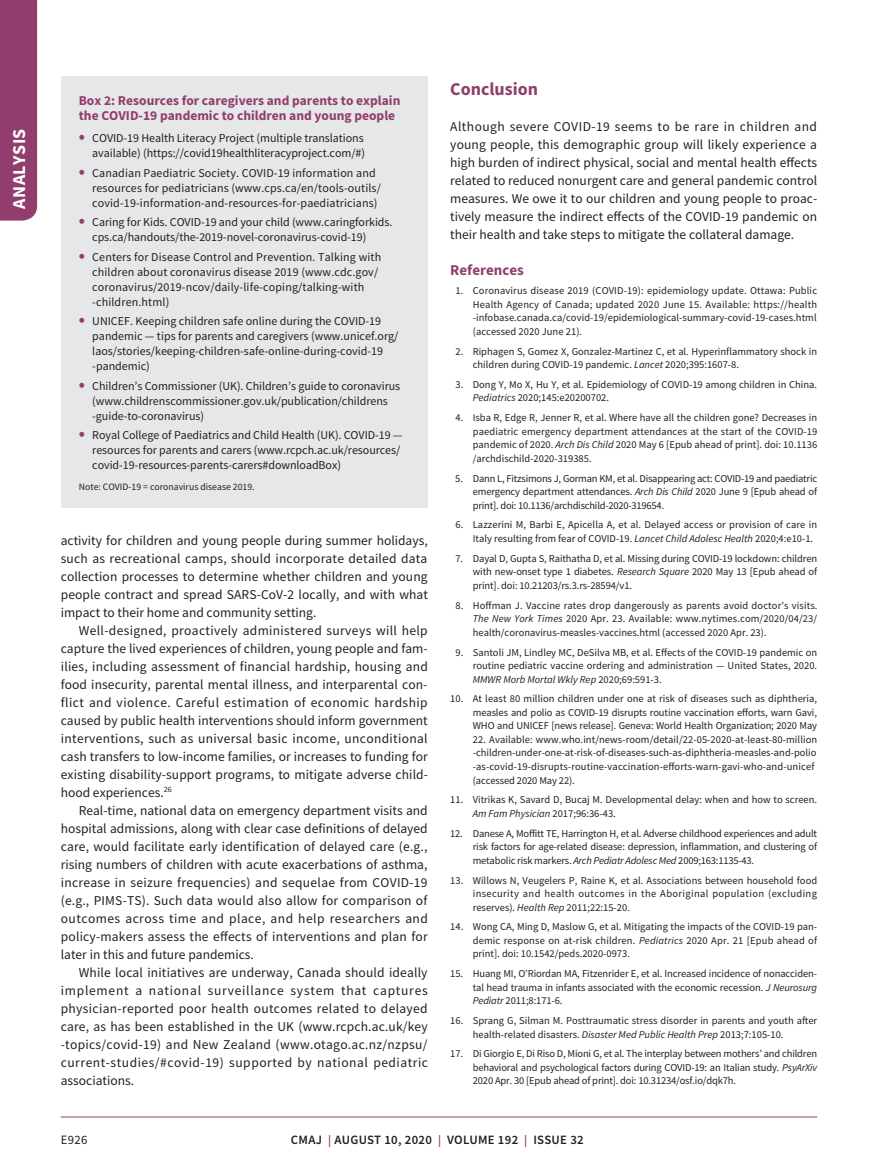
<style>
.page{position:relative;width:878px;height:1175px;background:#fff}
.page>*{position:absolute;margin:0;border:0;box-sizing:border-box;transform-origin:0 0}
.t1{font:700 18px "Source Sans Pro";color:#913e6e}
.t2{font:700 18px "Source Sans Pro";letter-spacing:.025em;color:#fff}
.t3{font:700 15px "Source Sans Pro";color:#913e6e}
.t4{font:13.5px/18px "Source Sans Pro";color:#231f20;text-align:justify}
.t5{font:700 13.5px/15px "Source Sans Pro";color:#913e6e}
.t6{font:600 12.75px "Source Sans Pro";letter-spacing:.025em;color:#231f20}
.t7{font:12.75px "Source Sans Pro";color:#231f20}
.t8{font:12px/15px "Source Sans Pro";letter-spacing:-.005em;color:#231f20}
.t9{font:10.5px/13.5px "Source Sans Pro";color:#231f20;text-align:justify}
.t10{font:9.75px "Source Sans Pro";color:#231f20}
.s1{font-weight:700;font-size:18px;color:#913e6e}
.s2{font-style:italic}
.s3{font-size:12px;color:#913e6e}
</style>
<div class="page">
<div style="left:0;top:0;width:37px;height:220px;background:#913e6e"></div>
<hr style="left:61px;top:1116px;width:756px;height:1px;background:#913e6e">
<div style="left:61px;top:76px;width:367px;height:432px;background:#e6e7e9"></div>
<h1 class="t2" style="left:7px;top:208px;width:81px;rotate:-90deg">ANALYSIS</h1>
<p class="t5" style="left:79px;top:92px;width:323px">Box 2: Resources for caregivers and parents to explain the COVID-19 pandemic to children and young people</p>
<p class="t8" style="left:79px;top:131px;width:288px;text-align:right"><span class="s1">•</span> COVID-19 Health Literacy Project (multiple translations available) (https://covid19healthliteracyproject.com/#)</p>
<p class="t8" style="left:92px;top:165px;width:290px;text-indent:-14px"><span class="s1">•</span> Canadian Paediatric Society. COVID-19 information and resources for pediatricians (www.cps.ca/en/tools-outils/ covid-19-information-and-resources-for-paediatricians)</p>
<p class="t8" style="left:92px;top:215px;width:302px;text-indent:-14px"><span class="s1">•</span> Caring for Kids. COVID-19 and your child (www.caringforkids. cps.ca/handouts/the-2019-novel-coronavirus-covid-19)</p>
<p class="t8" style="left:92px;top:249px;width:290px;text-indent:-14px"><span class="s1">•</span> Centers for Disease Control and Prevention. Talking with children about coronavirus disease 2019 (www.cdc.gov/ coronavirus/2019-ncov/daily-life-coping/talking-with -children.html)</p>
<p class="t8" style="left:92px;top:314px;width:307px;text-indent:-14px"><span class="s1">•</span> UNICEF. Keeping children safe online during the COVID-19 pandemic — tips for parents and caregivers (www.unicef.org/ laos/stories/keeping-children-safe-online-during-covid-19 -pandemic)</p>
<p class="t8" style="left:92px;top:378px;width:309px;text-indent:-14px"><span class="s1">•</span> Children’s Commissioner (UK). Children’s guide to coronavirus (www.childrenscommissioner.gov.uk/publication/childrens -guide-to-coronavirus)</p>
<p class="t8" style="left:92px;top:428px;width:312px;text-indent:-14px"><span class="s1">•</span> Royal College of Paediatrics and Child Health (UK). COVID-19 — resources for parents and carers (www.rcpch.ac.uk/resources/ covid-19-resources-parents-carers#downloadBox)</p>
<p class="t10" style="left:79px;top:480px;width:177px">Note: COVID-19 = coronavirus disease 2019.</p>
<p class="t4" style="left:61px;top:531px;width:369px">activity for children and young people during summer holidays, such as recreational camps, should incorporate detailed data collection processes to determine whether children and young people contract and spread SARS-CoV-2 locally, and with what impact to their home and community setting.</p>
<p class="t4" style="left:61px;top:621px;width:369px;text-indent:18px">Well-designed, proactively administered surveys will help capture the lived experiences of children, young people and fam&shy;ilies, including assessment of financial hardship, housing and food insecurity, parental mental illness, and interparental con&shy;flict and violence. Careful estimation of economic hardship caused by public health interventions should inform government interventions, such as universal basic income, unconditional cash transfers to low-income families, or increases to funding for existing disability-support programs, to mitigate adverse child&shy;hood experiences.<sup>26</sup></p>
<p class="t4" style="left:61px;top:801px;width:368px;text-indent:18px">Real-time, national data on emergency department visits and hospital admissions, along with clear case definitions of delayed care, would facilitate early identification of delayed care (e.g., rising numbers of children with acute exacerbations of asthma, increase in seizure frequencies) and sequelae from COVID-19 (e.g., PIMS-TS). Such data would also allow for comparison of outcomes across time and place, and help researchers and policy-makers assess the effects of interventions and plan for later in this and future pandemics.</p>
<p class="t4" style="left:61px;top:963px;width:369px;text-indent:18px">While local initiatives are underway, Canada should ideally implement a national surveillance system that captures physician-reported poor health outcomes related to delayed care, as has been established in the UK (www.rcpch.ac.uk/key -topics/covid-19) and New Zealand (www.otago.ac.nz/nzpsu/ current-studies/#covid-19) supported by national pediatric associations.</p>
<h1 class="t1" style="left:450px;top:76px;width:89px">Conclusion</h1>
<p class="t4" style="left:450px;top:117px;width:368px">Although severe COVID-19 seems to be rare in children and young people, this demographic group will likely experience a high burden of indirect physical, social and mental health effects related to reduced nonurgent care and general pandemic control measures. We owe it to our children and young people to proac&shy;tively measure the indirect effects of the COVID-19 pandemic on their health and take steps to mitigate the collateral damage.</p>
<h2 class="t3" style="left:450px;top:259px;width:75px">References</h2>
<p class="t9" style="left:473px;top:284px;width:346px;text-indent:-17px">1. Coronavirus disease 2019 (COVID-19): epidemiology update. Ottawa: Public Health Agency of Canada; updated 2020 June 15. Available: https://health -infobase.canada.ca/covid-19/epidemiological-summary-covid-19-cases.html (accessed 2020 June 21).</p>
<p class="t9" style="left:473px;top:344px;width:346px;text-indent:-17px">2. Riphagen S, Gomez X, Gonzalez-Martinez C, et al. Hyperinflammatory shock in children during COVID-19 pandemic. <span class="s2">Lancet</span> 2020;395:1607-8.</p>
<p class="t9" style="left:473px;top:377px;width:346px;text-indent:-17px">3. Dong Y, Mo X, Hu Y, et al. Epidemiology of COVID-19 among children in China.<br><span class="s2">Pediatrics</span> 2020;145:e20200702.</p>
<p class="t9" style="left:473px;top:411px;width:346px;text-indent:-17px">4. Isba R, Edge R, Jenner R, et al. Where have all the children gone? Decreases in paediatric emergency department attendances at the start of the COVID-19 pandemic of 2020. <span class="s2">Arch Dis Child</span> 2020 May 6 [Epub ahead of print]. doi: 10.1136 /archdischild-2020-319385.</p>
<p class="t9" style="left:473px;top:471px;width:346px;text-indent:-17px">5. Dann L, Fitzsimons J, Gorman KM, et al. Disappearing act: COVID-19 and paediatric emergency department attendances. <span class="s2">Arch Dis Child</span> 2020 June 9 [Epub ahead of print]. doi: 10.1136/archdischild-2020-319654.</p>
<p class="t9" style="left:473px;top:518px;width:346px;text-indent:-17px">6. Lazzerini M, Barbi E, Apicella A, et al. Delayed access or provision of care in<br>Italy resulting from fear of COVID-19. <span class="s2">Lancet Child Adolesc Health</span> 2020;4:e10-1.</p>
<p class="t9" style="left:473px;top:551px;width:346px;text-indent:-17px">7. Dayal D, Gupta S, Raithatha D, et al. Missing during COVID-19 lockdown: children with new-onset type 1 diabetes. <span class="s2">Research Square</span> 2020 May 13 [Epub ahead of print]. doi: 10.21203/rs.3.rs-28594/v1.</p>
<p class="t9" style="left:473px;top:598px;width:346px;text-indent:-17px">8. Hoffman J. Vaccine rates drop dangerously as parents avoid doctor’s visits.<br><span class="s2">The New York Times</span> 2020 Apr. 23. Available: www.nytimes.com/2020/04/23/ health/coronavirus-measles-vaccines.html (accessed 2020 Apr. 23).</p>
<p class="t9" style="left:473px;top:645px;width:346px;text-indent:-17px">9. Santoli JM, Lindley MC, DeSilva MB, et al. Effects of the COVID-19 pandemic on routine pediatric vaccine ordering and administration — United States, 2020.<br><span class="s2">MMWR Morb Mortal Wkly Rep</span> 2020;69:591-3.</p>
<p class="t9" style="left:473px;top:692px;width:346px;text-indent:-23px">10. At least 80 million children under one at risk of diseases such as diphtheria, measles and polio as COVID-19 disrupts routine vaccination efforts, warn Gavi, WHO and UNICEF [news release]. Geneva: World Health Organization; 2020 May</p>
<p class="t9" style="left:473px;top:732px;width:346px;text-align:left">22. Available: www.who.int/news-room/detail/22-05-2020-at-least-80-million -children-under-one-at-risk-of-diseases-such-as-diphtheria-measles-and-polio -as-covid-19-disrupts-routine-vaccination-efforts-warn-gavi-who-and-unicef (accessed 2020 May 22).</p>
<p class="t9" style="left:472px;top:793px;width:346px;text-indent:-22px">11. Vitrikas K, Savard D, Bucaj M. Developmental delay: when and how to screen.<br><span class="s2">Am Fam Physician</span> 2017;96:36-43.</p>
<p class="t9" style="left:472px;top:826px;width:346px;text-indent:-22px">12. Danese A, Moffitt TE, Harrington H, et al. Adverse childhood experiences and adult risk factors for age-related disease: depression, inflammation, and clustering of metabolic risk markers. <span class="s2">Arch Pediatr Adolesc Med</span> 2009;163:1135-43.</p>
<p class="t9" style="left:473px;top:873px;width:346px;text-indent:-23px">13. Willows N, Veugelers P, Raine K, et al. Associations between household food insecurity and health outcomes in the Aboriginal population (excluding reserves). <span class="s2">Health Rep</span> 2011;22:15-20.</p>
<p class="t9" style="left:472px;top:920px;width:346px;text-indent:-22px">14. Wong CA, Ming D, Maslow G, et al. Mitigating the impacts of the COVID-19 pan&shy;demic response on at-risk children. <span class="s2">Pediatrics</span> 2020 Apr. 21 [Epub ahead of print]. doi: 10.1542/peds.2020-0973.</p>
<p class="t9" style="left:472px;top:967px;width:346px;text-indent:-23px">15. Huang MI, O’Riordan MA, Fitzenrider E, et al. Increased incidence of nonacciden&shy;tal head trauma in infants associated with the economic recession. <span class="s2">J Neurosurg Pediatr</span> 2011;8:171-6.</p>
<p class="t9" style="left:473px;top:1013px;width:346px;text-indent:-23px">16. Sprang G, Silman M. Posttraumatic stress disorder in parents and youth after health-related disasters. <span class="s2">Disaster Med Public Health Prep</span> 2013;7:105-10.</p>
<p class="t9" style="left:473px;top:1047px;width:346px;text-indent:-23px">17. Di Giorgio E, Di Riso D, Mioni G, et al. The interplay between mothers’ and children behavioral and psychological factors during COVID-19: an Italian study. <span class="s2">PsyArXiv </span>2020 Apr. 30 [Epub ahead of print]. doi: 10.31234/osf.io/dqk7h.</p>
<p class="t7" style="left:61px;top:1132px;width:28px">E926</p>
<p class="t6" style="left:291px;top:1131px;width:294px">CMAJ <span class="s3">|</span> AUGUST 10, 2020 <span class="s3">|</span> VOLUME 192 <span class="s3">|</span> ISSUE 32</p>
</div>
